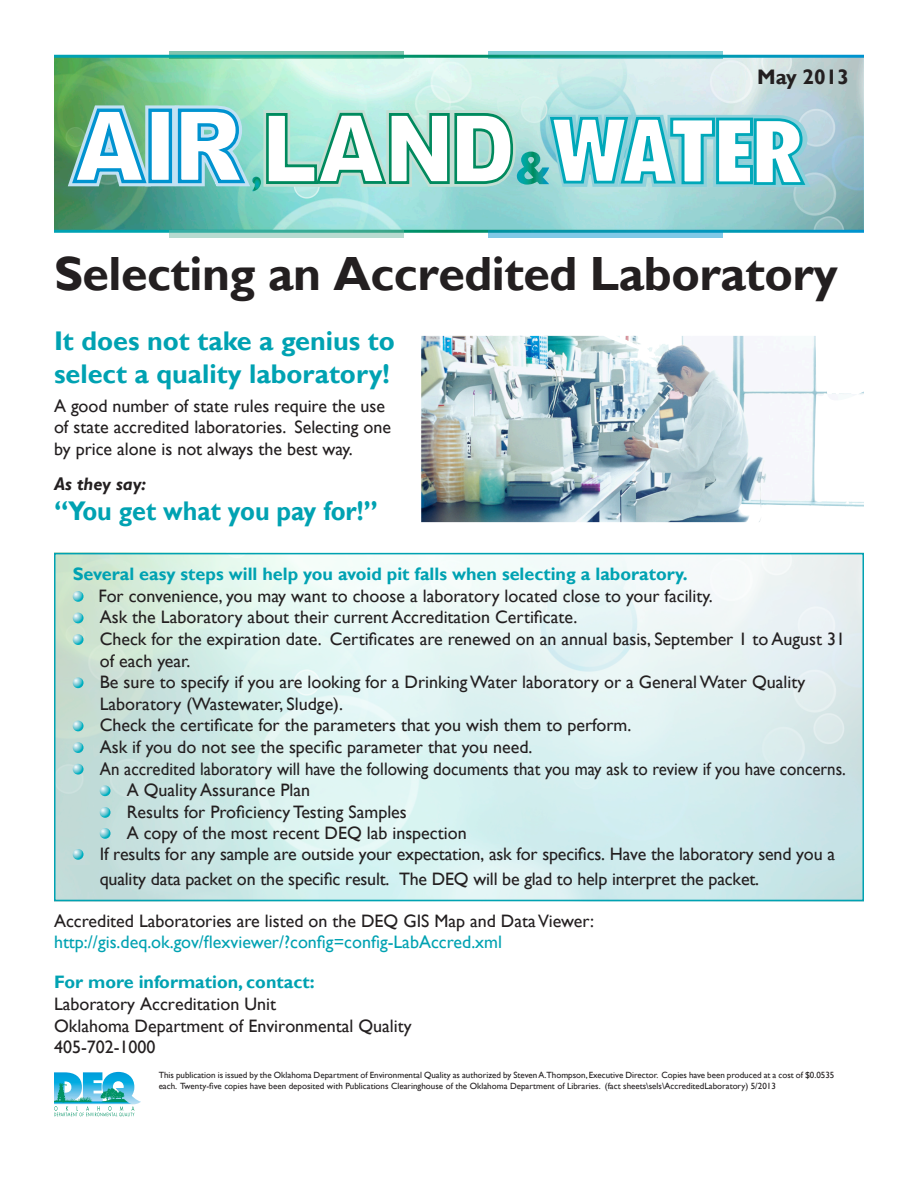
<style>
.page{position:relative;width:918px;height:1188px;background:#fff}
.page>*{position:absolute;margin:0;border:0;box-sizing:border-box;transform-origin:0 0}
.Headline{font:700 48px "Gill Sans";letter-spacing:-.01em;color:#231f20}
.Subhead_1{font:700 27px/33px "Gill Sans";color:#00a2b2}
.Body_text{font:700 27px "Gill Sans";color:#00a2b2;scale:.93 1}
.t1{font:700 21px "Gill Sans";color:#231f20}
.Body_text-2{font:18px/21.6px "Gill Sans";color:#231f20}
.Subhead_1-2{font:18px/21.6px "Gill Sans";color:#231f20}
.Body_text-3{font:18px/21.6px "Gill Sans";color:#00a2b2}
.Body_text-4{font:700 18px "Gill Sans";color:#00a2b2}
.Body_text-5{font:18px "Gill Sans";color:#231f20;scale:.94 1}
.Subhead_1-3{font:italic 700 18px "Gill Sans";color:#231f20}
.t2{font:9px/10.8px "Gill Sans";color:#231f20}
.s1{color:#231f20}
</style>
<div class="page">
<img style="left:54px;top:58px;width:810px;height:172px">
<svg style="left:488px;top:51px;width:235px;height:4px"></svg>
<svg style="left:169px;top:51px;width:235px;height:4px"></svg>
<svg style="left:488px;top:230px;width:235px;height:7px;fill:#80c9e7"></svg>
<svg style="left:169px;top:230px;width:235px;height:7px;fill:#b7dbd0"></svg>
<div style="left:145px;top:105px;width:30px;height:81px;border:10px solid #c3e2f3"></div>
<div style="left:150px;top:110px;width:20px;height:71px;background:#fff"></div>
<div style="left:148px;top:109px;width:24px;height:74px;border:3px solid #0093d0"></div>
<svg style="left:67px;top:103px;width:91px;height:86px"></svg>
<svg style="left:170px;top:103px;width:642px;height:88px"></svg>
<div style="left:54px;top:553px;width:810px;height:348px;border:2px solid #00a2b2"></div>
<svg style="left:73px;top:591px;width:11px;height:11px"></svg>
<svg style="left:73px;top:613px;width:11px;height:10px"></svg>
<svg style="left:73px;top:634px;width:11px;height:11px"></svg>
<svg style="left:73px;top:677px;width:11px;height:11px"></svg>
<svg style="left:73px;top:721px;width:11px;height:10px"></svg>
<svg style="left:73px;top:742px;width:11px;height:11px"></svg>
<svg style="left:73px;top:764px;width:11px;height:11px"></svg>
<svg style="left:100px;top:785px;width:11px;height:11px"></svg>
<svg style="left:100px;top:807px;width:11px;height:11px"></svg>
<svg style="left:100px;top:828px;width:11px;height:11px"></svg>
<svg style="left:73px;top:849px;width:11px;height:11px"></svg>
<svg style="left:54px;top:1072px;width:87px;height:44px"></svg>
<img style="left:421px;top:336px;width:443px;height:186px">
<p class="t1" style="left:757px;top:64px;width:93px">May 2013</p>
<p class="Headline" style="left:54px;top:245px;width:786px">Selecting an Accredited Laboratory</p>
<p class="Subhead_1" style="left:54px;top:325px;width:342px">It does not take a genius to select a quality laboratory!</p>
<p class="Subhead_1-2" style="left:54px;top:395px;width:338px">A good number of state rules require the use of state accredited laboratories. Selecting one by price alone is not always the best way.</p>
<p class="Subhead_1-3" style="left:54px;top:473px;width:94px">As they say:</p>
<p class="Body_text" style="left:54px;top:494px;width:350px">“You get what you pay for!”</p>
<p class="Body_text-4" style="left:73px;top:563px;width:617px">Several easy steps will help you avoid pit falls when selecting a laboratory.</p>
<p class="Body_text-2" style="left:99px;top:585px;width:616px">For convenience, you may want to choose a laboratory located close to your facility.</p>
<p class="Body_text-2" style="left:100px;top:607px;width:479px">Ask the Laboratory about their current Accreditation Certificate.</p>
<p class="Body_text-2" style="left:100px;top:628px;width:747px">Check for the expiration date. Certificates are renewed on an annual basis, September 1 to August 31 of each year.</p>
<p class="Body_text-2" style="left:100px;top:672px;width:707px">Be sure to specify if you are looking for a DrinkingWater laboratory or a GeneralWater Quality<br>Laboratory (Wastewater, Sludge).</p>
<p class="Body_text-2" style="left:100px;top:715px;width:533px">Check the certificate for the parameters that you wish them to perform.</p>
<p class="Body_text-2" style="left:100px;top:736px;width:434px">Ask if you do not see the specific parameter that you need.</p>
<p class="Body_text-5" style="left:100px;top:758px;width:795px">An accredited laboratory will have the following documents that you may ask to review if you have concerns.</p>
<p class="Body_text-2" style="left:127px;top:780px;width:185px">A Quality Assurance Plan</p>
<p class="Body_text-2" style="left:127px;top:801px;width:282px">Results for Proficiency Testing Samples</p>
<p class="Body_text-2" style="left:127px;top:822px;width:341px">A copy of the most recent DEQ lab inspection</p>
<p class="Body_text-2" style="left:100px;top:843px;width:737px">If results for any sample are outside your expectation, ask for specifics. Have the laboratory send you a</p>
<p class="Body_text-2" style="left:100px;top:868px;width:661px">quality data packet on the specific result. The DEQ will be glad to help interpret the packet.</p>
<p class="Body_text-3" style="left:54px;top:910px;width:542px"><span class="s1">Accredited Laboratories are listed on the DEQ GIS Map and DataViewer: </span>http://gis.deq.ok.gov/flexviewer/?config=config-LabAccred.xml</p>
<p class="Body_text-4" style="left:54px;top:971px;width:262px">For more information, contact:</p>
<p class="Subhead_1-2" style="left:54px;top:993px;width:224px">Laboratory Accreditation Unit</p>
<p class="Subhead_1-2" style="left:54px;top:1015px;width:359px">Oklahoma Department of Environmental Quality</p>
<p class="Subhead_1-2" style="left:54px;top:1037px;width:103px">405-702-1000</p>
<p class="t2" style="left:159px;top:1070px;width:677px">This publication is issued by the Oklahoma Department of Environmental Quality as authorized by StevenA.Thompson, Executive Director. Copies have been produced at a cost of $0.0535 each. Twenty-five copies have been deposited with Publications Clearinghouse of the Oklahoma Department of Libraries. (fact sheets\sels\AccreditedLaboratory) 5/2013</p>
</div>
